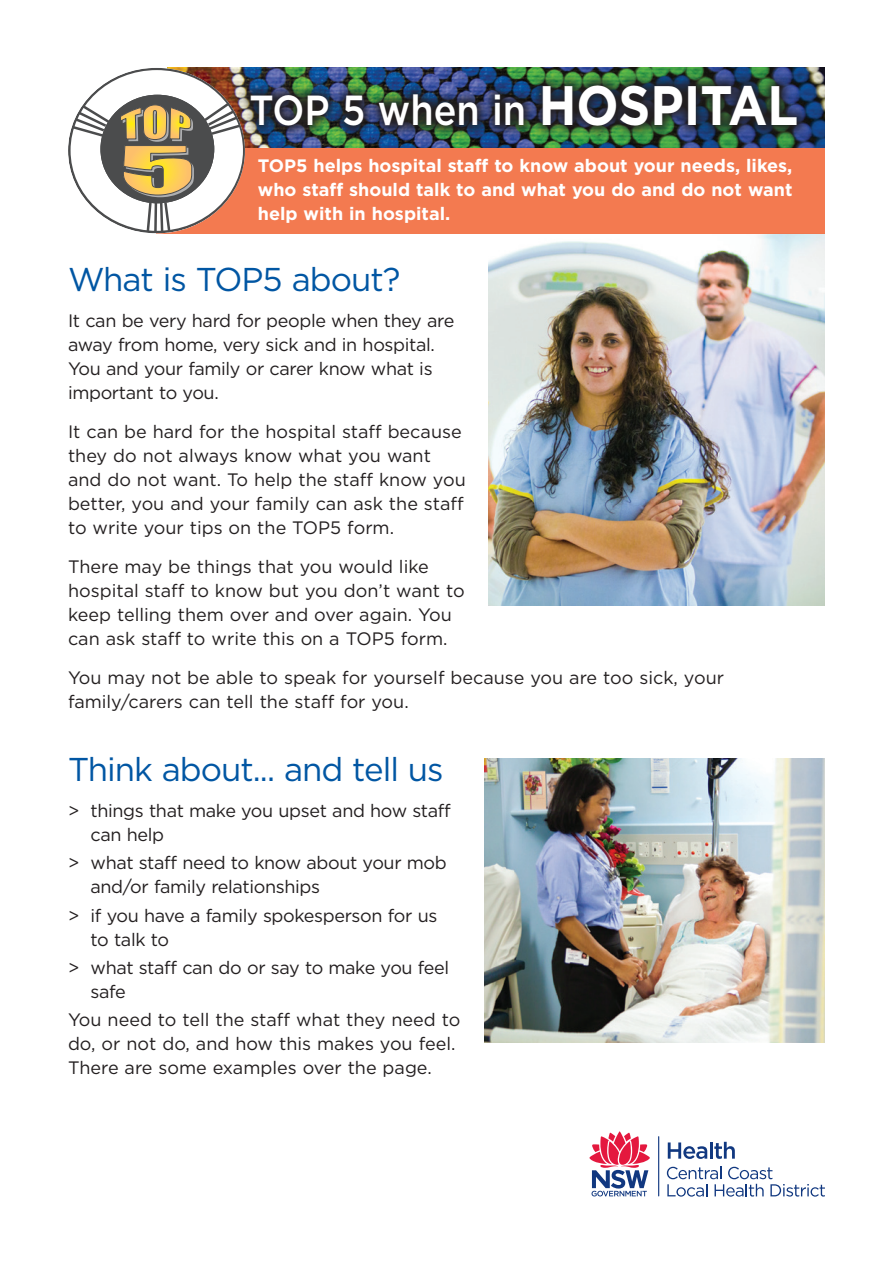
<style>
.page{position:relative;width:893px;height:1263px;background:#fff}
.page>*{position:absolute;margin:0;border:0;box-sizing:border-box;transform-origin:0 0}
.t1{font:500 42px "Gotham";color:#fff;scale:.9 1}
.t2{font:33px "Gotham";letter-spacing:-.03em;color:#0156a3}
.body{font:18px/24px "Gotham";color:#231f20}
.indent{font:18px/24px "Gotham";letter-spacing:-.02em;color:#231f20}
.body-2{font:18px/24px "Gotham";letter-spacing:-.02em;color:#231f20}
.body-3{font:700 18px/24px "Gotham";color:#fff;text-align:justify}
.s1{font-weight:700;font-size:55.5px}
</style>
<div class="page">
<img style="left:245px;top:68px;width:580px;height:80px">
<img style="left:489px;top:233px;width:336px;height:372px">
<div style="left:156px;top:148px;width:669px;height:85px;background:#f37a50"></div>
<img style="left:245px;top:73px;width:565px;height:66px">
<img style="left:485px;top:759px;width:340px;height:283px">
<hr style="left:658px;top:1136px;width:1px;height:60px;background:#113880">
<svg style="left:589px;top:1131px;width:61px;height:65px"></svg>
<svg style="left:668px;top:1142px;width:39px;height:17px"></svg>
<hr style="left:710px;top:1142px;width:3px;height:17px;background:#113880">
<svg style="left:714px;top:1142px;width:21px;height:17px"></svg>
<svg style="left:667px;top:1166px;width:158px;height:30px"></svg>
<svg style="left:68px;top:68px;width:177px;height:165px"></svg>
<p class="t1" style="left:249px;top:83px;width:611px">TOP 5 when in <span class="s1">HOSPITAL</span></p>
<p class="body-3" style="left:258px;top:153px;width:536px">TOP5 helps hospital staff to know about your needs, likes, who staff should talk to and what you do and do not want help with in hospital.</p>
<h1 class="t2" style="left:68px;top:258px;width:334px">What is TOP5 about?</h1>
<p class="body-2" style="left:68px;top:308px;width:388px">It can be very hard for people when they are away from home, very sick and in hospital.<br>You and your family or carer know what is important to you.</p>
<p class="body" style="left:68px;top:419px;width:399px">It can be hard for the hospital staff because they do not always know what you want and do not want. To help the staff know you better, you and your family can ask the staff to write your tips on the TOP5 form.</p>
<p class="body" style="left:68px;top:554px;width:398px">There may be things that you would like hospital staff to know but you don’t want to keep telling them over and over again. You can ask staff to write this on a TOP5 form.</p>
<p class="body" style="left:68px;top:665px;width:657px">You may not be able to speak for yourself because you are too sick, your family/carers can tell the staff for you.</p>
<h1 class="t2" style="left:68px;top:748px;width:377px">Think about... and tell us</h1>
<p class="indent" style="left:91px;top:798px;width:362px;text-indent:-22px">&gt; things that make you upset and how staff can help</p>
<p class="indent" style="left:91px;top:850px;width:358px;text-indent:-22px">&gt; what staff need to know about your mob and/or family relationships</p>
<p class="indent" style="left:91px;top:903px;width:348px;text-indent:-22px">&gt; if you have a family spokesperson for us to talk to</p>
<p class="indent" style="left:91px;top:955px;width:360px;text-indent:-22px">&gt; what staff can do or say to make you feel safe</p>
<p class="body" style="left:68px;top:1007px;width:394px">You need to tell the staff what they need to do, or not do, and how this makes you feel.<br>There are some examples over the page.</p>
</div>
